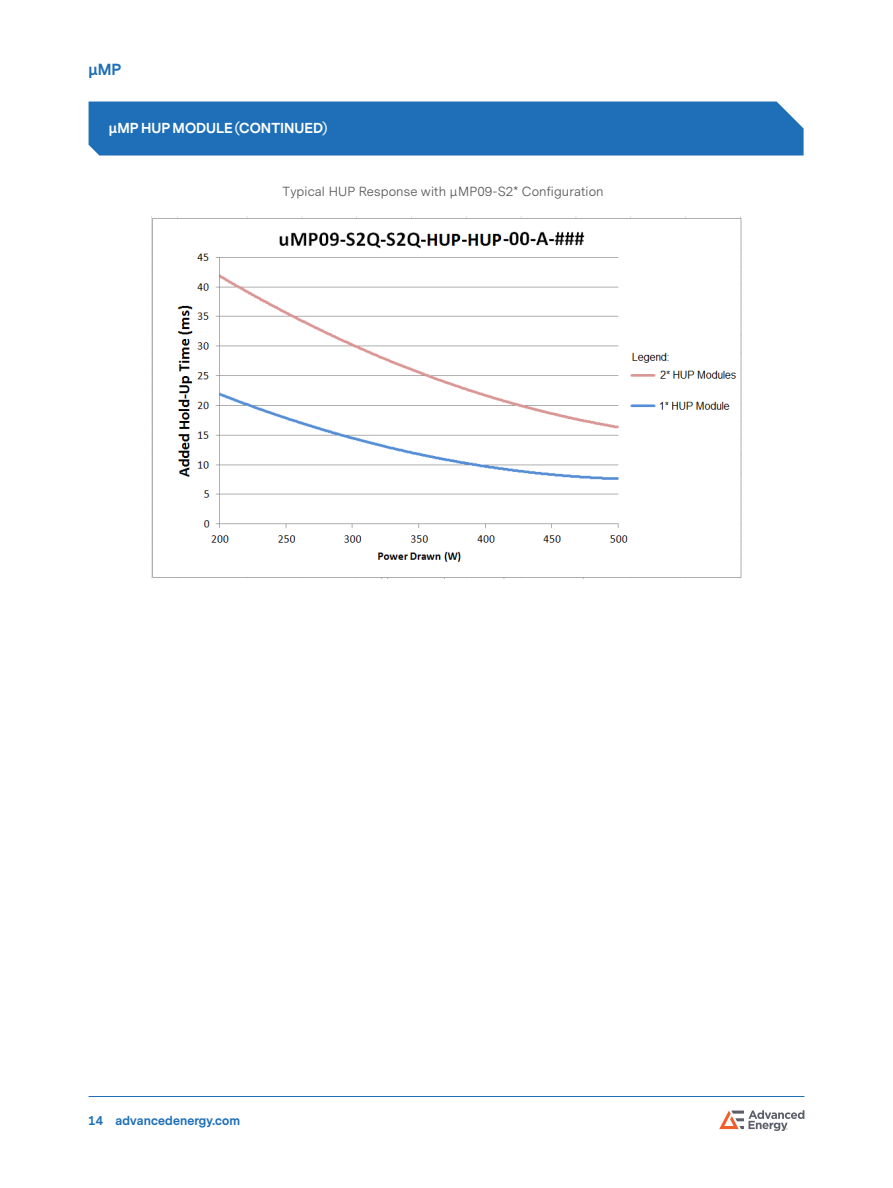
<style>
.page{position:relative;width:893px;height:1188px;background:#fff}
.page>*{position:absolute;margin:0;border:0;box-sizing:border-box;transform-origin:0 0}
.t1{font:700 15px "Messina Sans";color:#1e6fb7}
.t2{font:700 13.5px "Messina Sans";color:#fff}
.t3{font:13.2px "Messina Sans";letter-spacing:.01em;color:#5b5b5e}
.t4{font:700 12px "Messina Sans";letter-spacing:.01em;color:#1e6fb7}
</style>
<div class="page">
<hr style="left:89px;top:1096px;width:715px;height:1px;background:#1e6fb7">
<svg style="left:719px;top:1110px;width:85px;height:21px"></svg>
<img style="left:151px;top:216px;width:591px;height:363px">
<div style="left:89px;top:102px;width:715px;height:54px;background:#1e6fb7"></div>
<p class="t1" style="left:89px;top:64px;width:34px">µMP</p>
<p class="t2" style="left:109px;top:121px;width:220px">µMP HUP MODULE (CONTINUED)</p>
<p class="t3" style="left:283px;top:185px;width:323px">Typical HUP Response with μMP09-S2* Configuration</p>
<p class="t4" style="left:89px;top:1115px;width:153px">14 advancedenergy.com</p>
</div>
